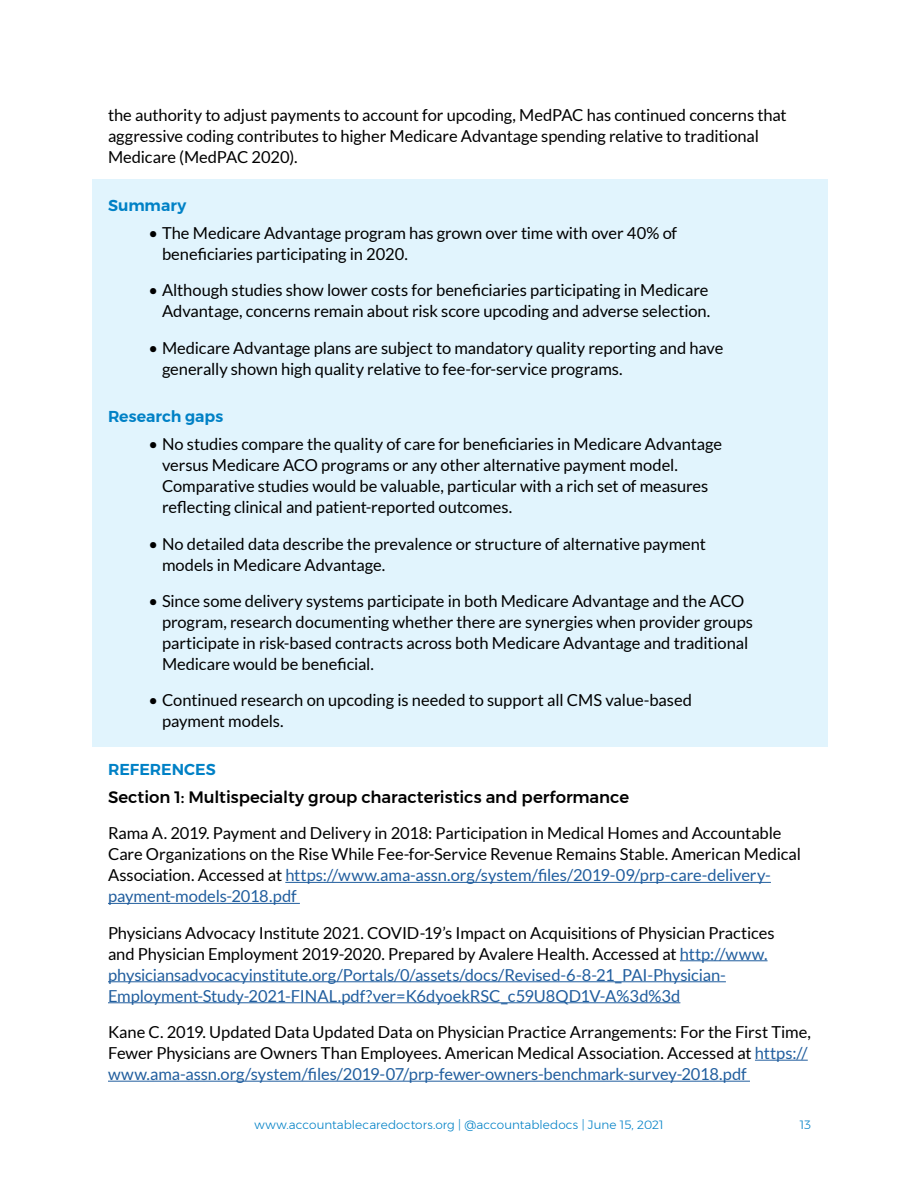
<style>
.page{position:relative;width:918px;height:1188px;background:#fff}
.page>*{position:absolute;margin:0;border:0;box-sizing:border-box;transform-origin:0 0}
.lato_11_14{font:16.5px/21px "Lato";letter-spacing:-.005em;color:#000}
.lato_11_14-2{font:16.5px/21px "Lato";letter-spacing:-.005em;color:#215e9e}
.lato_11_14-3{font:500 16.5px "Montserrat";letter-spacing:-.005em;color:#000}
.Headings_upper_lower{font:600 15.75px "Montserrat";color:#0081c6}
.HEADINGS_ALL_CAPS{font:600 15.75px "Montserrat";letter-spacing:.005em;color:#0081c6}
.t1{font:300 12px "Montserrat";letter-spacing:.005em;color:#0081c6}
.s1{color:#215e9e}
.s2{color:#000}
</style>
<div class="page">
<div style="left:92px;top:180px;width:735px;height:51px;background:#e1f4fd"></div>
<div style="left:92px;top:209px;width:735px;height:70px;background:#e1f4fd"></div>
<div style="left:92px;top:267px;width:735px;height:70px;background:#e1f4fd"></div>
<div style="left:92px;top:324px;width:735px;height:70px;background:#e1f4fd"></div>
<div style="left:92px;top:391px;width:735px;height:52px;background:#e1f4fd"></div>
<div style="left:92px;top:421px;width:735px;height:112px;background:#e1f4fd"></div>
<div style="left:92px;top:520px;width:735px;height:70px;background:#e1f4fd"></div>
<div style="left:92px;top:577px;width:735px;height:112px;background:#e1f4fd"></div>
<div style="left:92px;top:677px;width:735px;height:70px;background:#e1f4fd"></div>
<hr style="left:285px;top:882px;width:486px;height:1px;background:#215e9e">
<hr style="left:108px;top:903px;width:192px;height:1px;background:#215e9e">
<hr style="left:680px;top:960px;width:88px;height:1px;background:#215e9e">
<hr style="left:108px;top:981px;width:618px;height:1px;background:#215e9e">
<hr style="left:108px;top:1002px;width:572px;height:1px;background:#215e9e">
<hr style="left:755px;top:1060px;width:53px;height:1px;background:#215e9e">
<hr style="left:108px;top:1081px;width:642px;height:1px;background:#215e9e">
<p class="lato_11_14" style="left:108px;top:105px;width:680px">the authority to adjust payments to account for upcoding, MedPAC has continued concerns that aggressive coding contributes to higher Medicare Advantage spending relative to traditional<br>Medicare (MedPAC 2020).</p>
<h3 class="Headings_upper_lower" style="left:108px;top:193px;width:80px">Summary</h3>
<p class="lato_11_14" style="left:162px;top:222px;width:517px;text-indent:-14px">• The Medicare Advantage program has grown over time with over 40% of beneficiaries participating in 2020.</p>
<p class="lato_11_14" style="left:148px;top:280px;width:563px;text-align:right">• Although studies show lower costs for beneficiaries participating in Medicare<br>Advantage, concerns remain about risk score upcoding and adverse selection.</p>
<p class="lato_11_14" style="left:162px;top:337px;width:563px;text-indent:-14px">• Medicare Advantage plans are subject to mandatory quality reporting and have generally shown high quality relative to fee-for-service programs.</p>
<h3 class="Headings_upper_lower" style="left:108px;top:404px;width:117px">Research gaps</h3>
<p class="lato_11_14" style="left:162px;top:434px;width:562px;text-indent:-14px">• No studies compare the quality of care for beneficiaries in Medicare Advantage versus Medicare ACO programs or any other alternative payment model.<br>Comparative studies would be valuable, particular with a rich set of measures reflecting clinical and patient-reported outcomes.</p>
<p class="lato_11_14" style="left:162px;top:533px;width:546px;text-indent:-14px">• No detailed data describe the prevalence or structure of alternative payment models in Medicare Advantage.</p>
<p class="lato_11_14" style="left:162px;top:590px;width:592px;text-indent:-14px">• Since some delivery systems participate in both Medicare Advantage and the ACO program, research documenting whether there are synergies when provider groups participate in risk-based contracts across both Medicare Advantage and traditional Medicare would be beneficial.</p>
<p class="lato_11_14" style="left:162px;top:690px;width:531px;text-indent:-14px">• Continued research on upcoding is needed to support all CMS value-based payment models.</p>
<h2 class="HEADINGS_ALL_CAPS" style="left:108px;top:757px;width:109px">REFERENCES</h2>
<p class="lato_11_14-3" style="left:108px;top:784px;width:523px">Section 1: Multispecialty group characteristics and performance</p>
<p class="lato_11_14" style="left:108px;top:823px;width:695px">Rama A. 2019. Payment and Delivery in 2018: Participation in Medical Homes and Accountable Care Organizations on the Rise While Fee-for-Service Revenue Remains Stable. American Medical Association. Accessed at <span class="s1">https://www.ama-assn.org/system/files/2019-09/prp-care-delivery&shy;payment-models-2018.pdf</span></p>
<p class="lato_11_14-2" style="left:108px;top:922px;width:668px"><span class="s2">Physicians Advocacy Institute 2021. COVID-19’s Impact on Acquisitions of Physician Practices and Physician Employment 2019-2020. Prepared by Avalere Health. Accessed at</span> http://www. physiciansadvocacyinstitute.org/Portals/0/assets/docs/Revised-6-8-21_PAI-Physician-Employment-Study-2021-FINAL.pdf?ver=K6dyoekRSC_c59U8QD1V-A%3d%3d</p>
<p class="lato_11_14" style="left:108px;top:1021px;width:705px">Kane C. 2019. Updated Data Updated Data on Physician Practice Arrangements: For the First Time,<br>Fewer Physicians are Owners Than Employees. American Medical Association. Accessed at <span class="s1">https:// www.ama-assn.org/system/files/2019-07/prp-fewer-owners-benchmark-survey-2018.pdf</span></p>
<p class="t1" style="left:254px;top:1116px;width:411px">www.accountablecaredoctors.org | @accountabledocs | June 15, 2021</p>
<p class="t1" style="left:800px;top:1116px;width:13px">13</p>
</div>
